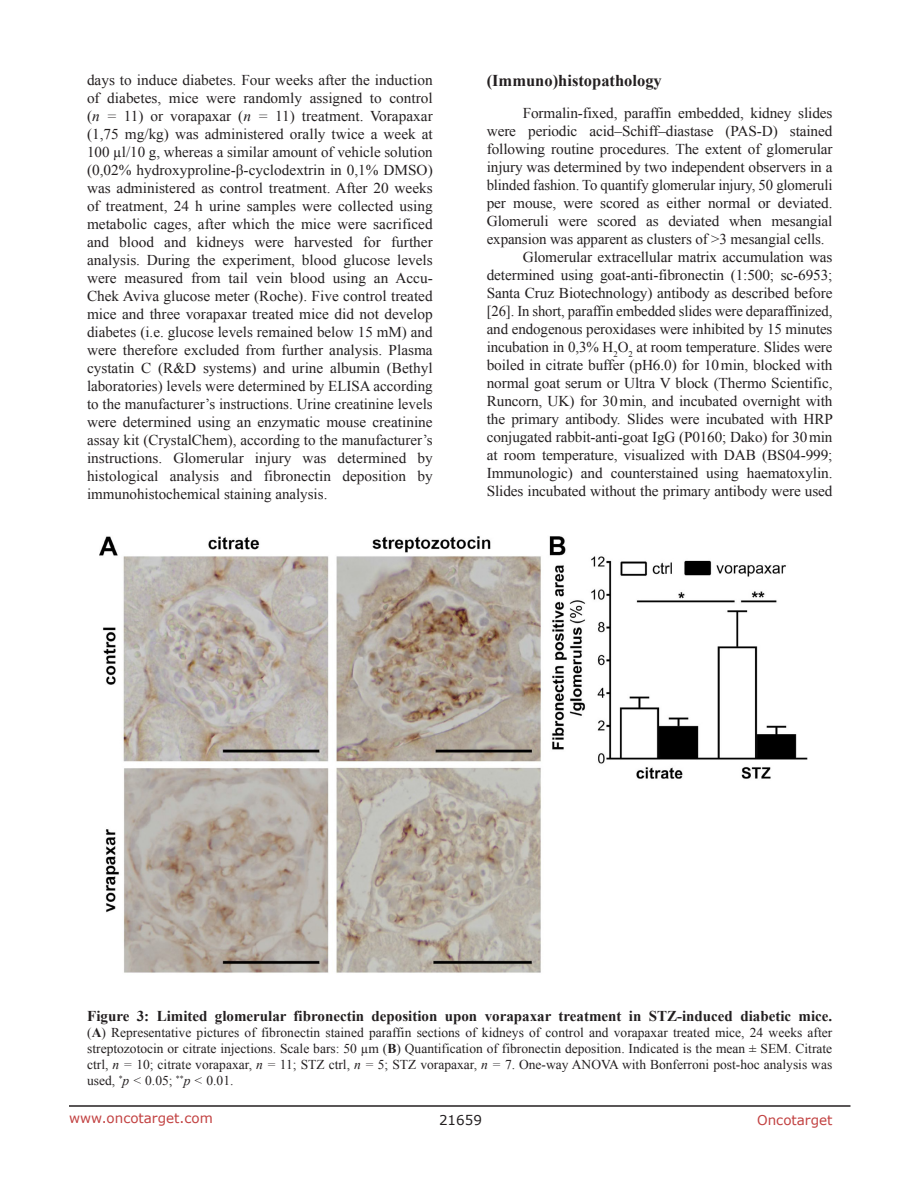
<style>
.page{position:relative;width:918px;height:1188px;background:#fff}
.page>*{position:absolute;margin:0;border:0;box-sizing:border-box;transform-origin:0 0}
.sub_heading_1{font:700 16.5px "Times New Roman";color:#231f20}
.BodyText{font:15px/18px "Times New Roman";letter-spacing:-.01em;color:#231f20;text-align:justify}
.Figuretrx{font:700 15px "Times New Roman";color:#231f20}
.Figuretrx-2{font:13.5px/16.2px "Times New Roman";color:#231f20;text-align:justify}
.t1{font:13.5px "Verdana";color:#c24141}
.t2{font:13.5px "Verdana";color:#231f20}
.s1{font-style:italic}
.s2{font-weight:700}
</style>
<div class="page">
<hr style="left:69px;top:1105px;width:781px;height:2px;background:#231f20">
<img style="left:100px;top:536px;width:707px;height:437px">
<p class="BodyText" style="left:87px;top:71px;width:347px">days to induce diabetes. Four weeks after the induction of diabetes, mice were randomly assigned to control (<span class="s1">n =</span> 11) or vorapaxar (<span class="s1">n =</span> 11) treatment. Vorapaxar (1,75 mg/kg) was administered orally twice a week at 100 µl/10 g, whereas a similar amount of vehicle solution (0,02% hydroxyproline-β-cyclodextrin in 0,1% DMSO) was administered as control treatment. After 20 weeks of treatment, 24 h urine samples were collected using metabolic cages, after which the mice were sacrificed and blood and kidneys were harvested for further analysis. During the experiment, blood glucose levels were measured from tail vein blood using an Accu-Chek Aviva glucose meter (Roche). Five control treated mice and three vorapaxar treated mice did not develop diabetes (i.e. glucose levels remained below 15 mM) and were therefore excluded from further analysis. Plasma cystatin C (R&amp;D systems) and urine albumin (Bethyl laboratories) levels were determined by ELISA according to the manufacturer’s instructions. Urine creatinine levels were determined using an enzymatic mouse creatinine assay kit (CrystalChem), according to the manufacturer’s instructions. Glomerular injury was determined by histological analysis and fibronectin deposition by immunohistochemical staining analysis.</p>
<p class="sub_heading_1" style="left:487px;top:69px;width:177px">(Immuno)histopathology</p>
<p class="BodyText" style="left:487px;top:103px;width:347px;text-indent:36px">Formalin-fixed, paraffin embedded, kidney slides were periodic acid–Schiff–diastase (PAS-D) stained following routine procedures. The extent of glomerular injury was determined by two independent observers in a blinded fashion. To quantify glomerular injury, 50 glomeruli per mouse, were scored as either normal or deviated.<br>Glomeruli were scored as deviated when mesangial expansion was apparent as clusters of &gt;3 mesangial cells.</p>
<p class="BodyText" style="left:487px;top:247px;width:348px;text-indent:36px">Glomerular extracellular matrix accumulation was determined using goat-anti-fibronectin (1:500; sc-6953; Santa Cruz Biotechnology) antibody as described before [26]. In short, paraffin embedded slides were deparaffinized, and endogenous peroxidases were inhibited by 15 minutes incubation in 0,3% H<sub>2</sub>O<sub>2</sub> at room temperature. Slides were boiled in citrate buffer (pH6.0) for 10min, blocked with normal goat serum or Ultra V block (Thermo Scientific, Runcorn, UK) for 30min, and incubated overnight with the primary antibody. Slides were incubated with HRP conjugated rabbit-anti-goat IgG (P0160; Dako) for 30min at room temperature, visualized with DAB (BS04-999; Immunologic) and counterstained using haematoxylin.<br>Slides incubated without the primary antibody were used</p>
<p class="Figuretrx" style="left:87px;top:1005px;width:747px">Figure 3: Limited glomerular fibronectin deposition upon vorapaxar treatment in STZ-induced diabetic mice.</p>
<p class="Figuretrx-2" style="left:87px;top:1024px;width:747px">(<span class="s2">A</span>) Representative pictures of fibronectin stained paraffin sections of kidneys of control and vorapaxar treated mice, 24 weeks after streptozotocin or citrate injections. Scale bars: 50 µm (<span class="s2">B</span>) Quantification of fibronectin deposition. Indicated is the mean ± SEM. Citrate ctrl, <span class="s1">n =</span> 10; citrate vorapaxar, <span class="s1">n =</span> 11; STZ ctrl, <span class="s1">n =</span> 5; STZ vorapaxar, <span class="s1">n =</span> 7. One-way ANOVA with Bonferroni post-hoc analysis was used, <sup>*</sup><span class="s1">p &lt;</span> 0.05; <sup>**</sup><span class="s1">p &lt;</span> 0.01.</p>
<p class="t1" style="left:69px;top:1109px;width:145px">www.oncotarget.com</p>
<p class="t2" style="left:439px;top:1111px;width:44px">21659</p>
<p class="t1" style="left:757px;top:1111px;width:77px">Oncotarget</p>
</div>
